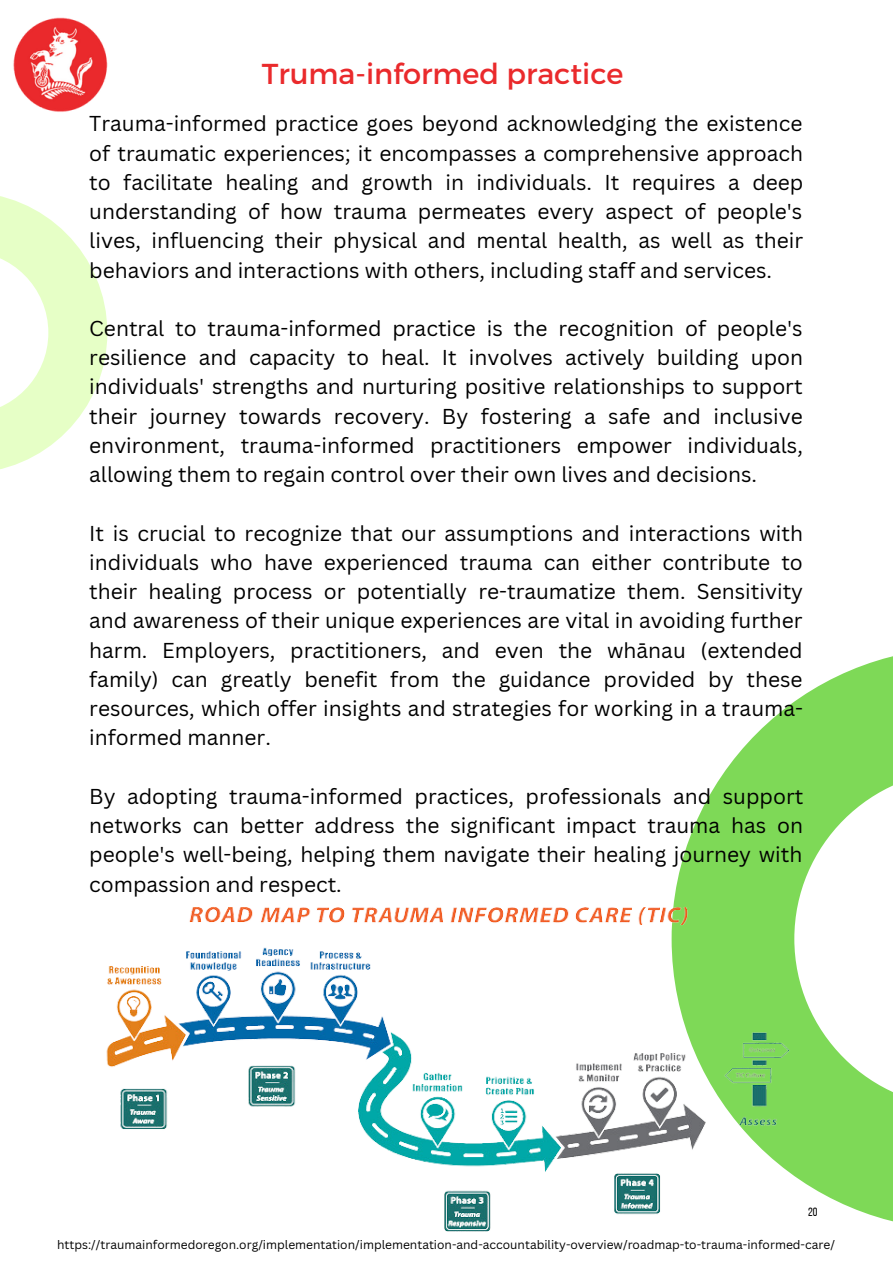
<style>
.page{position:relative;width:893px;height:1264px;background:#fff}
.page>*{position:absolute;margin:0;border:0;box-sizing:border-box;transform-origin:0 0}
.t1{font:28.8px "Montserrat";color:#ea2a2c}
.t2{font:21px/29.2px "Canva Sans";color:#000;text-align:justify}
.t3{font:12px "Canva Sans";color:#000}
.t4{font:12px "Bebas Neue";color:#000}
</style>
<div class="page">
<svg style="left:677px;top:656px;width:215px;height:565px;fill:#7ed957"></svg>
<svg style="left:0;top:196px;width:107px;height:273px"></svg>
<img style="left:13px;top:18px;width:95px;height:94px">
<img style="left:106px;top:880px;width:697px;height:352px">
<p class="t1" style="left:262px;top:55px;width:363px">Truma-informed practice</p>
<p class="t2" style="left:89px;top:108px;width:715px">Trauma-informed practice goes beyond acknowledging the existence of traumatic experiences; it encompasses a comprehensive approach to facilitate healing and growth in individuals. It requires a deep understanding of how trauma permeates every aspect of people's lives, influencing their physical and mental health, as well as their behaviors and interactions with others, including staff and services.</p>
<p class="t2" style="left:89px;top:313px;width:715px">Central to trauma-informed practice is the recognition of people's resilience and capacity to heal. It involves actively building upon individuals' strengths and nurturing positive relationships to support their journey towards recovery. By fostering a safe and inclusive environment, trauma-informed practitioners empower individuals, allowing them to regain control over their own lives and decisions.</p>
<p class="t2" style="left:89px;top:518px;width:715px">It is crucial to recognize that our assumptions and interactions with individuals who have experienced trauma can either contribute to their healing process or potentially re-traumatize them. Sensitivity and awareness of their unique experiences are vital in avoiding further harm. Employers, practitioners, and even the whānau (extended family) can greatly benefit from the guidance provided by these resources, which offer insights and strategies for working in a trauma&shy;informed manner.</p>
<p class="t2" style="left:89px;top:781px;width:715px">By adopting trauma-informed practices, professionals and support networks can better address the significant impact trauma has on people's well-being, helping them navigate their healing journey with compassion and respect.</p>
<p class="t4" style="left:808px;top:1207px;width:11px">20</p>
<p class="t3" style="left:57px;top:1236px;width:779px">https://traumainformedoregon.org/implementation/implementation-and-accountability-overview/roadmap-to-trauma-informed-care/</p>
</div>
